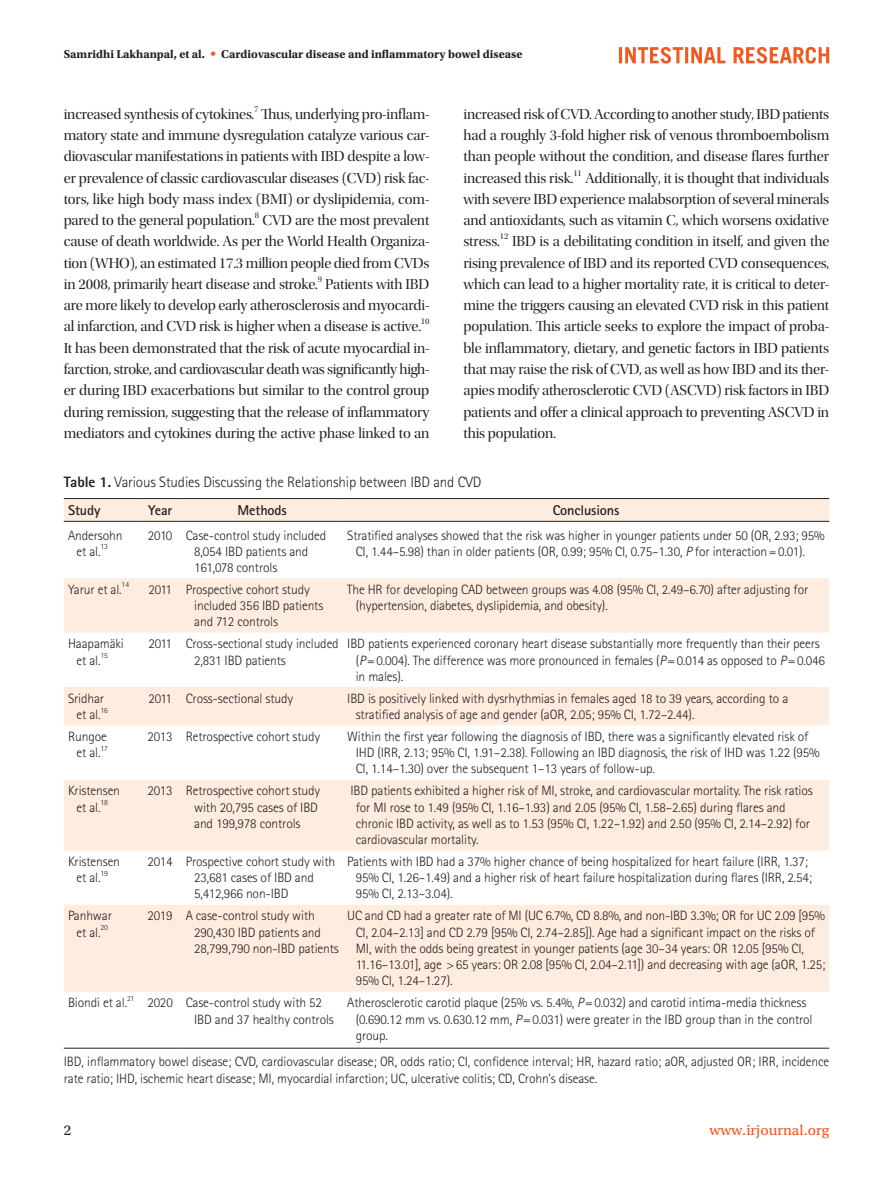
<style>
.page{position:relative;width:893px;height:1191px;background:#fff}
.page>*{position:absolute;margin:0;border:0;box-sizing:border-box;transform-origin:0 0}
.t1{font:15px/21.3px "Utopia Std Disp";letter-spacing:-.01em;color:#231f20;text-align:justify}
.t2{font:300 15px "Rotis Sans Serif Std";letter-spacing:-.01em;color:#231f20}
.t3{font:15px "Utopia Std Capt";color:#f15921}
.t4{font:15px "Utopia Std Capt";color:#231f20}
.t5{font:700 14.25px "Rotis Sans Serif Std";letter-spacing:-.01em;color:#231f20}
.t6{font:300 13.5px/16.2px "Rotis Sans Serif Std";letter-spacing:-.01em;color:#231f20}
.t7{font:700 12px "Utopia Std";color:#231f20}
.t8{font:8.7px "Utopia Std Disp";color:#231f20}
.t9{font:300 7.8px "Rotis Sans Serif Std";letter-spacing:-.01em;color:#231f20}
.s1{font-family:"Univers LT Std";font-weight:400;color:#f15921}
.s2{font-weight:800}
.s3{font-style:italic}
</style>
<div class="page">
<svg style="left:619px;top:47px;width:210px;height:17px"></svg>
<svg style="left:64px;top:499px;width:765px;height:492px;fill:#feecdf"></svg>
<hr style="left:64px;top:498px;width:75px;height:1px;background:#231f20">
<hr style="left:139px;top:498px;width:42px;height:1px;background:#231f20">
<hr style="left:181px;top:498px;width:162px;height:1px;background:#231f20">
<hr style="left:343px;top:498px;width:486px;height:1px;background:#231f20">
<hr style="left:64px;top:521px;width:75px;height:1px;background:#231f20">
<hr style="left:139px;top:521px;width:42px;height:1px;background:#231f20">
<hr style="left:181px;top:521px;width:162px;height:1px;background:#231f20">
<hr style="left:343px;top:521px;width:486px;height:1px;background:#231f20">
<hr style="left:64px;top:1047px;width:75px;height:1px;background:#231f20">
<hr style="left:139px;top:1047px;width:42px;height:1px;background:#231f20">
<hr style="left:181px;top:1047px;width:162px;height:1px;background:#231f20">
<hr style="left:343px;top:1047px;width:486px;height:1px;background:#231f20">
<p class="t7" style="left:64px;top:47px;width:460px">Samridhi Lakhanpal, et al. <span class="s1">•</span> Cardiovascular disease and inflammatory bowel disease</p>
<p class="t1" style="left:64px;top:104px;width:192px">increased synthesis of cytokines.</p>
<p class="t8" style="left:254px;top:104px;width:6px">7</p>
<p class="t1" style="left:463px;top:104px;width:367px">increased risk of CVD. According to another study, IBD patients had a roughly 3-fold higher risk of venous thromboembolism than people without the condition, and disease flares further increased this risk.</p>
<p class="t1" style="left:64px;top:104px;width:367px;text-indent:197px">Thus, underlying pro-inflam&shy;matory state and immune dysregulation catalyze various car&shy;diovascular manifestations in patients with IBD despite a low&shy;er prevalence of classic cardiovascular diseases (CVD) risk fac&shy;tors, like high body mass index (BMI) or dyslipidemia, com&shy;pared to the general population.</p>
<p class="t8" style="left:573px;top:168px;width:10px">11</p>
<p class="t1" style="left:463px;top:167px;width:367px;text-indent:121px">Additionally, it is thought that individuals with severe IBD experience malabsorption of several minerals and antioxidants, such as vitamin C, which worsens oxidative stress.</p>
<p class="t8" style="left:255px;top:211px;width:6px">8</p>
<p class="t1" style="left:64px;top:210px;width:367px;text-indent:199px">CVD are the most prevalent cause of death worldwide. As per the World Health Organiza&shy;tion (WHO), an estimated 17.3 million people died from CVDs in 2008, primarily heart disease and stroke.</p>
<p class="t8" style="left:500px;top:232px;width:10px">12</p>
<p class="t1" style="left:463px;top:231px;width:367px;text-indent:48px">IBD is a debilitating condition in itself, and given the rising prevalence of IBD and its reported CVD consequences, which can lead to a higher mortality rate, it is critical to deter&shy;mine the triggers causing an elevated CVD risk in this patient population. This article seeks to explore the impact of proba&shy;ble inflammatory, dietary, and genetic factors in IBD patients that may raise the risk of CVD, as well as how IBD and its ther&shy;apies modify atherosclerotic CVD (ASCVD) risk factors in IBD patients and offer a clinical approach to preventing ASCVD in this population.</p>
<p class="t2" style="left:64px;top:473px;width:419px"><span class="s2">Table 1.</span> Various Studies Discussing the Relationship between IBD and CVD</p>
<p class="t5" style="left:68px;top:501px;width:34px">Study</p>
<p class="t5" style="left:148px;top:501px;width:26px">Year</p>
<p class="t5" style="left:238px;top:501px;width:51px">Methods</p>
<p class="t5" style="left:553px;top:501px;width:68px">Conclusions</p>
<p class="t6" style="left:77px;top:527px;width:47px;text-indent:-9px">Andersohn et al.</p>
<p class="t8" style="left:318px;top:274px;width:6px">9</p>
<p class="t1" style="left:64px;top:274px;width:367px;text-indent:261px">Patients with IBD are more likely to develop early atherosclerosis and myocardi&shy;al infarction, and CVD risk is higher when a disease is active.</p>
<p class="t8" style="left:421px;top:317px;width:10px">10</p>
<p class="t1" style="left:64px;top:337px;width:367px">It has been demonstrated that the risk of acute myocardial in&shy;farction, stroke, and cardiovascular death was significantly high&shy;er during IBD exacerbations but similar to the control group during remission, suggesting that the release of inflammatory mediators and cytokines during the active phase linked to an</p>
<p class="t6" style="left:194px;top:527px;width:134px;text-indent:-46px">2010 Case-control study included<br>8,054 IBD patients and<br>161,078 controls</p>
<p class="t6" style="left:356px;top:527px;width:470px;text-indent:-9px">Stratified analyses showed that the risk was higher in younger patients under 50 (OR, 2.93; 95%<br>CI, 1.44–5.98) than in older patients (OR, 0.99; 95% CI, 0.75–1.30, <span class="s3">P</span> for interaction=0.01).</p>
<p class="t9" style="left:100px;top:542px;width:9px">13</p>
<p class="t6" style="left:68px;top:581px;width:55px">Yarur et al.</p>
<p class="t9" style="left:122px;top:580px;width:9px">14</p>
<p class="t6" style="left:194px;top:581px;width:131px;text-indent:-46px">2011 Prospective cohort study included 356 IBD patients and 712 controls</p>
<p class="t6" style="left:356px;top:581px;width:454px;text-indent:-9px">The HR for developing CAD between groups was 4.08 (95% CI, 2.49–6.70) after adjusting for (hypertension, diabetes, dyslipidemia, and obesity).</p>
<p class="t6" style="left:77px;top:635px;width:49px;text-indent:-9px">Haapamäki et al.</p>
<p class="t6" style="left:148px;top:635px;width:192px;text-align:center">2011 Cross-sectional study included<br>2,831 IBD patients</p>
<p class="t6" style="left:356px;top:635px;width:471px;text-indent:-9px">IBD patients experienced coronary heart disease substantially more frequently than their peers (<span class="s3">P</span>=0.004). The difference was more pronounced in females (<span class="s3">P</span>=0.014 as opposed to <span class="s3">P</span>=0.046 in males).</p>
<p class="t9" style="left:100px;top:651px;width:9px">15</p>
<p class="t6" style="left:68px;top:690px;width:38px;text-align:center">Sridhar et al.</p>
<p class="t9" style="left:100px;top:705px;width:9px">16</p>
<p class="t6" style="left:68px;top:728px;width:40px;text-align:center">Rungoe et al.</p>
<p class="t9" style="left:100px;top:743px;width:9px">17</p>
<p class="t6" style="left:77px;top:782px;width:45px;text-indent:-9px">Kristensen et al.</p>
<p class="t9" style="left:100px;top:798px;width:9px">18</p>
<p class="t6" style="left:77px;top:853px;width:45px;text-indent:-9px">Kristensen et al.</p>
<p class="t9" style="left:100px;top:868px;width:9px">19</p>
<p class="t6" style="left:68px;top:907px;width:45px;text-align:center">Panhwar et al.</p>
<p class="t9" style="left:100px;top:923px;width:9px">20</p>
<p class="t6" style="left:148px;top:690px;width:146px">2011 Cross-sectional study</p>
<p class="t6" style="left:356px;top:690px;width:434px;text-indent:-9px">IBD is positively linked with dysrhythmias in females aged 18 to 39 years, according to a stratified analysis of age and gender (aOR, 2.05; 95% CI, 1.72–2.44).</p>
<p class="t6" style="left:148px;top:728px;width:174px">2013 Retrospective cohort study</p>
<p class="t6" style="left:356px;top:728px;width:465px;text-indent:-9px">Within the first year following the diagnosis of IBD, there was a significantly elevated risk of<br>IHD (IRR, 2.13; 95% CI, 1.91–2.38). Following an IBD diagnosis, the risk of IHD was 1.22 (95%<br>CI, 1.14–1.30) over the subsequent 1–13 years of follow-up.</p>
<p class="t6" style="left:194px;top:782px;width:128px;text-indent:-47px">2013 Retrospective cohort study with 20,795 cases of IBD and 199,978 controls</p>
<p class="t6" style="left:356px;top:782px;width:459px;text-indent:-5px">IBD patients exhibited a higher risk of MI, stroke, and cardiovascular mortality. The risk ratios for MI rose to 1.49 (95% CI, 1.16–1.93) and 2.05 (95% CI, 1.58–2.65) during flares and chronic IBD activity, as well as to 1.53 (95% CI, 1.22–1.92) and 2.50 (95% CI, 2.14–2.92) for cardiovascular mortality.</p>
<p class="t6" style="left:194px;top:853px;width:143px;text-indent:-47px">2014 Prospective cohort study with<br>23,681 cases of IBD and<br>5,412,966 non-IBD</p>
<p class="t6" style="left:356px;top:853px;width:458px;text-indent:-9px">Patients with IBD had a 37% higher chance of being hospitalized for heart failure (IRR, 1.37;<br>95% CI, 1.26–1.49) and a higher risk of heart failure hospitalization during flares (IRR, 2.54;<br>95% CI, 2.13–3.04).</p>
<p class="t6" style="left:194px;top:907px;width:146px;text-indent:-47px">2019 A case-control study with<br>290,430 IBD patients and<br>28,799,790 non-IBD patients</p>
<p class="t6" style="left:356px;top:907px;width:471px;text-indent:-9px">UC and CD had a greater rate of MI (UC 6.7%, CD 8.8%, and non-IBD 3.3%; OR for UC 2.09 [95% CI, 2.04–2.13] and CD 2.79 [95% CI, 2.74–2.85]). Age had a significant impact on the risks of MI, with the odds being greatest in younger patients (age 30–34 years: OR 12.05 [95% CI, 11.16–13.01], age &gt;65 years: OR 2.08 [95% CI, 2.04–2.11]) and decreasing with age (aOR, 1.25; 95% CI, 1.24–1.27).</p>
<p class="t6" style="left:68px;top:994px;width:61px">Biondi et al.</p>
<p class="t9" style="left:127px;top:993px;width:9px">21</p>
<p class="t6" style="left:194px;top:994px;width:141px;text-indent:-47px">2020 Case-control study with 52<br>IBD and 37 healthy controls</p>
<p class="t6" style="left:356px;top:994px;width:458px;text-indent:-9px">Atherosclerotic carotid plaque (25% vs. 5.4%, <span class="s3">P</span>=0.032) and carotid intima-media thickness (0.690.12 mm vs. 0.630.12 mm, <span class="s3">P</span>=0.031) were greater in the IBD group than in the control group.</p>
<p class="t6" style="left:64px;top:1053px;width:767px">IBD, inflammatory bowel disease; CVD, cardiovascular disease; OR, odds ratio; CI, confidence interval; HR, hazard ratio; aOR, adjusted OR; IRR, incidence rate ratio; IHD, ischemic heart disease; MI, myocardial infarction; UC, ulcerative colitis; CD, Crohn’s disease.</p>
<p class="t4" style="left:64px;top:1122px;width:9px">2</p>
<p class="t3" style="left:710px;top:1122px;width:121px">www.irjournal.org</p>
</div>
